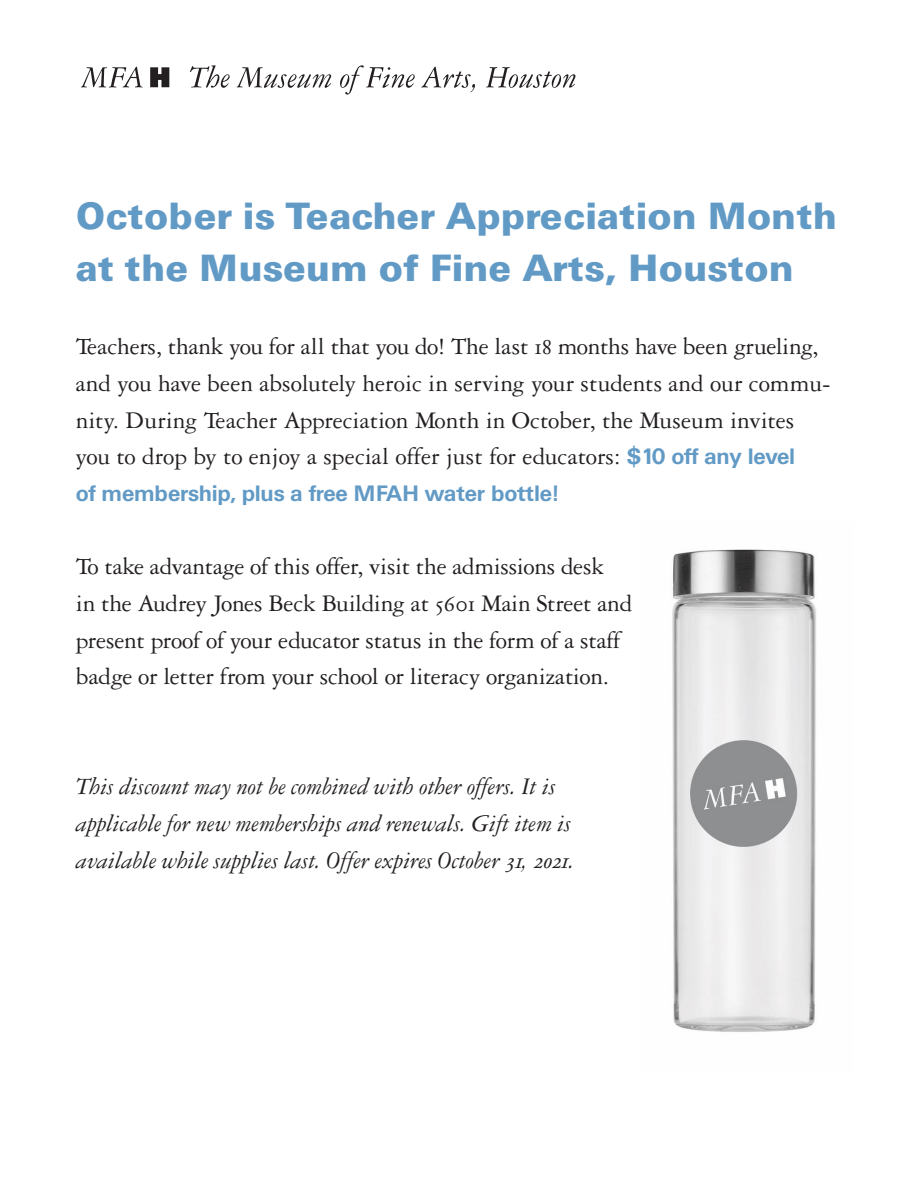
<style>
.page{position:relative;width:918px;height:1188px;background:#fff}
.page>*{position:absolute;margin:0;border:0;box-sizing:border-box;transform-origin:0 0}
.t1{font:900 43.5px "Univers Houston";color:#629ac6}
.t2{font:25.35px/36.6px "Garam Houston";letter-spacing:-.005em;color:#231f20}
.t3{font:italic 25.35px/36.6px "Garam Houston";letter-spacing:-.01em;color:#231f20}
.s1{font-family:"Univers Houston";font-weight:700;color:#629ac6}
</style>
<div class="page">
<img style="left:672px;top:549px;width:144px;height:483px">
<svg style="left:81px;top:67px;width:62px;height:20px"></svg>
<svg style="left:150px;top:67px;width:19px;height:20px"></svg>
<svg style="left:190px;top:65px;width:40px;height:23px"></svg>
<svg style="left:237px;top:67px;width:94px;height:21px"></svg>
<svg style="left:340px;top:65px;width:75px;height:29px"></svg>
<svg style="left:421px;top:67px;width:54px;height:25px"></svg>
<svg style="left:486px;top:67px;width:89px;height:21px"></svg>
<p class="t1" style="left:76px;top:195px;width:763px">October is Teacher Appreciation Month</p>
<p class="t1" style="left:76px;top:247px;width:719px">at the Museum of Fine Arts, Houston</p>
<p class="t2" style="left:76px;top:328px;width:756px">Teachers, thank you for all that you do! The last 18 months have been grueling, and you have been absolutely heroic in serving your students and our commu&shy;nity. During Teacher Appreciation Month in October, the Museum invites you to drop by to enjoy a special offer just for educators: <span class="s1">$10 off any level<br>of membership, plus a free MFAH water bottle!</span></p>
<p class="t2" style="left:76px;top:548px;width:558px">To take advantage of this offer, visit the admissions desk<br>in the Audrey Jones Beck Building at 5601 Main Street and present proof of your educator status in the form of a staff badge or letter from your school or literacy organization.</p>
<p class="t3" style="left:76px;top:769px;width:500px">This discount may not be combined with other offers. It is applicable for new memberships and renewals. Gift item is available while supplies last. Offer expires October 31, 2021.</p>
</div>
